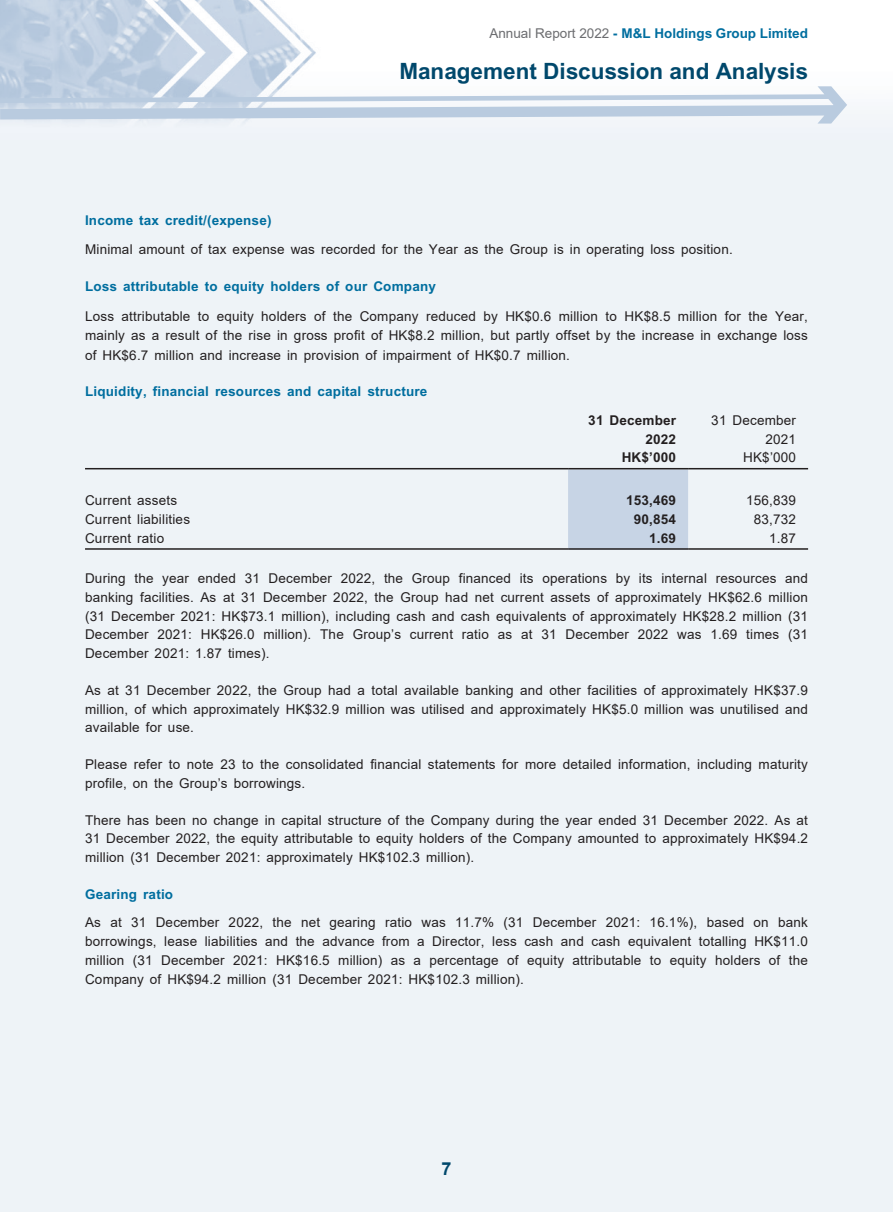
<style>
.page{position:relative;width:893px;height:1212px;background:#fff}
.page>*{position:absolute;margin:0;border:0;box-sizing:border-box;transform-origin:0 0}
.t1{font:700 22.5px "Arial";color:#00486c}
.t2{font:700 18px "Arial";color:#00486c}
._01_Body_Text{font:13.5px/18.8px "Arial";letter-spacing:.015em;color:#231f20;text-align:justify}
._04___H2{font:700 13.5px "Arial";letter-spacing:.015em;color:#006e9f}
._15_Table_Stub{font:13.5px "Arial";letter-spacing:.015em;color:#231f20}
._01_Body_Text-2{font:700 13.5px/18.8px "Arial";letter-spacing:.015em;color:#231f20;text-align:right}
.s1{font-weight:400;color:#6c6d70}
</style>
<div class="page">
<svg style="left:0;top:86px;width:847px;height:38px"></svg>
<div style="left:568px;top:469px;width:120px;height:79px;background:#c7d4e5"></div>
<hr style="left:85px;top:468px;width:483px;height:1px;background:#231f20">
<hr style="left:568px;top:468px;width:120px;height:1px;background:#231f20">
<hr style="left:688px;top:468px;width:120px;height:1px;background:#231f20">
<hr style="left:85px;top:548px;width:483px;height:2px;background:#231f20">
<hr style="left:568px;top:548px;width:120px;height:2px;background:#231f20">
<hr style="left:688px;top:548px;width:120px;height:2px;background:#231f20">
<p class="_04___H2" style="left:489px;top:25px;width:320px"><span class="s1">Annual Report 2022</span> - M&amp;L Holdings Group Limited</p>
<h1 class="t1" style="left:399px;top:57px;width:410px">Management Discussion and Analysis</h1>
<p class="_04___H2" style="left:85px;top:212px;width:188px">Income tax credit/(expense)</p>
<p class="_01_Body_Text" style="left:85px;top:240px;width:649px">Minimal amount of tax expense was recorded for the Year as the Group is in operating loss position.</p>
<p class="_04___H2" style="left:85px;top:279px;width:352px">Loss attributable to equity holders of our Company</p>
<p class="_01_Body_Text" style="left:85px;top:306px;width:724px;line-height:19.5px">Loss attributable to equity holders of the Company reduced by HK$0.6 million to HK$8.5 million for the Year, mainly as a result of the rise in gross profit of HK$8.2 million, but partly offset by the increase in exchange loss of HK$6.7 million and increase in provision of impairment of HK$0.7 million.</p>
<p class="_04___H2" style="left:85px;top:384px;width:344px">Liquidity, financial resources and capital structure</p>
<p class="_01_Body_Text-2" style="left:588px;top:411px;width:89px">31 December<br>2022</p>
<p class="_01_Body_Text" style="left:711px;top:411px;width:86px;text-align:right">31 December<br>2021</p>
<p class="_01_Body_Text-2" style="left:622px;top:448px;width:56px">HK$’000</p>
<p class="_01_Body_Text" style="left:743px;top:448px;width:54px">HK$’000</p>
<p class="_15_Table_Stub" style="left:85px;top:491px;width:94px">Current assets</p>
<p class="_01_Body_Text-2" style="left:626px;top:491px;width:51px">153,469</p>
<p class="_01_Body_Text" style="left:746px;top:491px;width:51px">156,839</p>
<p class="_15_Table_Stub" style="left:85px;top:510px;width:107px">Current liabilities</p>
<p class="_01_Body_Text-2" style="left:634px;top:510px;width:44px">90,854</p>
<p class="_01_Body_Text" style="left:754px;top:510px;width:44px">83,732</p>
<p class="_15_Table_Stub" style="left:85px;top:529px;width:81px">Current ratio</p>
<p class="_01_Body_Text-2" style="left:649px;top:529px;width:28px">1.69</p>
<p class="_01_Body_Text" style="left:769px;top:528px;width:28px">1.87</p>
<p class="_01_Body_Text" style="left:85px;top:569px;width:724px">During the year ended 31 December 2022, the Group financed its operations by its internal resources and banking facilities. As at 31 December 2022, the Group had net current assets of approximately HK$62.6 million (31 December 2021: HK$73.1 million), including cash and cash equivalents of approximately HK$28.2 million (31<br>December 2021: HK$26.0 million). The Group’s current ratio as at 31 December 2022 was 1.69 times (31<br>December 2021: 1.87 times).</p>
<p class="_01_Body_Text" style="left:85px;top:681px;width:724px">As at 31 December 2022, the Group had a total available banking and other facilities of approximately HK$37.9 million, of which approximately HK$32.9 million was utilised and approximately HK$5.0 million was unutilised and available for use.</p>
<p class="_01_Body_Text" style="left:85px;top:755px;width:724px">Please refer to note 23 to the consolidated financial statements for more detailed information, including maturity profile, on the Group’s borrowings.</p>
<p class="_01_Body_Text" style="left:85px;top:810px;width:724px">There has been no change in capital structure of the Company during the year ended 31 December 2022. As at 31 December 2022, the equity attributable to equity holders of the Company amounted to approximately HK$94.2 million (31 December 2021: approximately HK$102.3 million).</p>
<p class="_04___H2" style="left:85px;top:886px;width:90px">Gearing ratio</p>
<p class="_01_Body_Text" style="left:85px;top:913px;width:724px">As at 31 December 2022, the net gearing ratio was 11.7% (31 December 2021: 16.1%), based on bank borrowings, lease liabilities and the advance from a Director, less cash and cash equivalent totalling HK$11.0 million (31 December 2021: HK$16.5 million) as a percentage of equity attributable to equity holders of the Company of HK$94.2 million (31 December 2021: HK$102.3 million).</p>
<h2 class="t2" style="left:441px;top:1155px;width:12px">7</h2>
</div>
